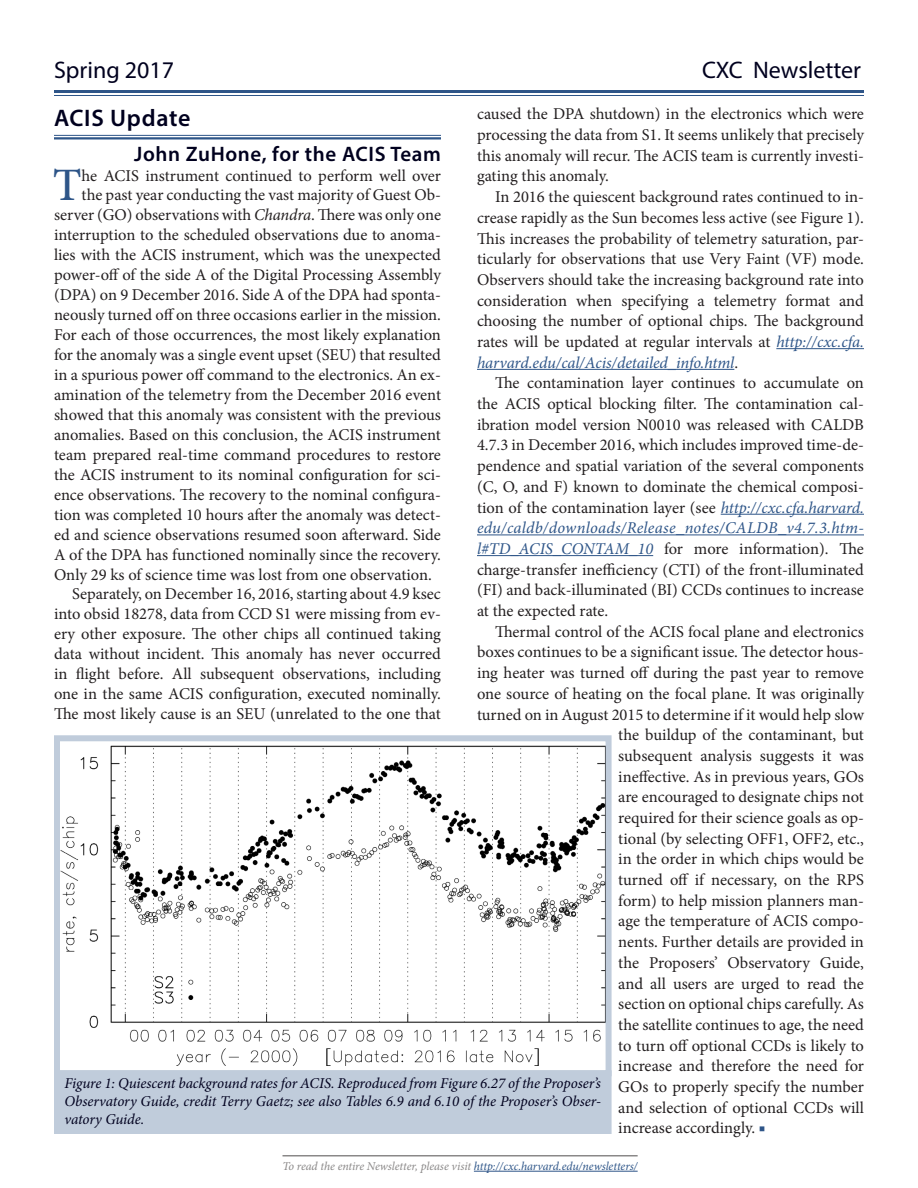
<style>
.page{position:relative;width:918px;height:1188px;background:#fff}
.page>*{position:absolute;margin:0;border:0;box-sizing:border-box;transform-origin:0 0}
.t1{font:500 46.5px "Minion Pro";color:#2e5588}
.t2{font:24px "Myriad Pro";color:#00001e}
.t3{font:600 24px "Myriad Pro";letter-spacing:.03em;color:#00001e}
.t4{font:600 21px "Myriad Pro";letter-spacing:.03em;color:#00001e}
.t5{font:16.5px/20.7px "Minion Pro";color:#231f20;text-align:justify}
.t6{font:italic 15px/18px "Minion Pro";letter-spacing:-.005em;color:#00001e;text-align:justify}
.t7{font:italic 12px "Minion Pro";letter-spacing:-.005em;color:#8a8888}
.s1{font-style:italic;color:#2e5588}
.s2{color:#2e5588}
.s3{font-style:italic}
</style>
<div class="page">
<svg style="left:54px;top:735px;width:558px;height:332px"></svg>
<hr style="left:54px;top:90px;width:810px;height:3px;background:#2e5588">
<hr style="left:54px;top:95px;width:810px;height:1px;background:#2e5588">
<hr style="left:283px;top:1155px;width:355px;height:1px;background:#8a8888">
<hr style="left:474px;top:1171px;width:164px;height:1px;background:#2e5588">
<hr style="left:54px;top:135px;width:387px;height:1px;background:#2e5588">
<hr style="left:54px;top:137px;width:387px;height:3px;background:#2e5588">
<div style="left:54px;top:1067px;width:558px;height:67px;background:#c0ccdb"></div>
<hr style="left:776px;top:348px;width:88px;height:1px;background:#2e5588">
<hr style="left:477px;top:369px;width:257px;height:1px;background:#2e5588">
<hr style="left:721px;top:514px;width:143px;height:1px;background:#2e5588">
<hr style="left:477px;top:535px;width:387px;height:1px;background:#2e5588">
<hr style="left:477px;top:555px;width:176px;height:1px;background:#2e5588">
<h2 class="t2" style="left:54px;top:55px;width:122px">Spring 2017</h2>
<h2 class="t2" style="left:702px;top:55px;width:161px">CXC Newsletter</h2>
<p class="t5" style="left:477px;top:104px;width:389px">caused the DPA shutdown) in the electronics which were processing the data from S1. It seems unlikely that precisely this anomaly will recur. The ACIS team is currently investi&shy;gating this anomaly.</p>
<p class="t5" style="left:477px;top:187px;width:389px;text-indent:18px">In 2016 the quiescent background rates continued to in&shy;crease rapidly as the Sun becomes less active (see Figure 1).<br>This increases the probability of telemetry saturation, par&shy;ticularly for observations that use Very Faint (VF) mode.<br>Observers should take the increasing background rate into consideration when specifying a telemetry format and choosing the number of optional chips. The background rates will be updated at regular intervals at <span class="s1">http://cxc.cfa. harvard.edu/cal/Acis/detailed_info.html</span>.</p>
<p class="t5" style="left:477px;top:373px;width:389px;text-indent:18px">The contamination layer continues to accumulate on the ACIS optical blocking filter. The contamination cal&shy;ibration model version N0010 was released with CALDB 4.7.3 in December 2016, which includes improved time-de&shy;pendence and spatial variation of the several components (C, O, and F) known to dominate the chemical composi&shy;tion of the contamination layer (see <span class="s1">http://cxc.cfa.harvard. edu/caldb/downloads/Release_notes/CALDB_v4.7.3.htm&shy;l#TD_ACIS_CONTAM_10</span> for more information). The charge-transfer inefficiency (CTI) of the front-illuminated (FI) and back-illuminated (BI) CCDs continues to increase at the expected rate.</p>
<p class="t5" style="left:495px;top:621px;width:371px">Thermal control of the ACIS focal plane and electronics</p>
<p class="t5" style="left:477px;top:642px;width:389px">boxes continues to be a significant issue. The detector hous-</p>
<p class="t5" style="left:477px;top:663px;width:388px">ing heater was turned off during the past year to remove</p>
<p class="t5" style="left:477px;top:683px;width:389px">one source of heating on the focal plane. It was originally</p>
<p class="t5" style="left:477px;top:704px;width:388px">turned on in August 2015 to determine if it would help slow</p>
<p class="t5" style="left:618px;top:725px;width:247px">the buildup of the contaminant, but</p>
<p class="t5" style="left:618px;top:745px;width:247px">subsequent analysis suggests it was</p>
<p class="t5" style="left:618px;top:766px;width:247px">ineffective. As in previous years, GOs</p>
<p class="t5" style="left:618px;top:787px;width:247px">are encouraged to designate chips not</p>
<p class="t5" style="left:618px;top:807px;width:247px">required for their science goals as op-</p>
<p class="t5" style="left:618px;top:828px;width:247px">tional (by selecting OFF1, OFF2, etc.,</p>
<p class="t5" style="left:618px;top:849px;width:247px">in the order in which chips would be</p>
<p class="t5" style="left:618px;top:870px;width:247px">turned off if necessary, on the RPS</p>
<p class="t5" style="left:618px;top:890px;width:247px">form) to help mission planners man-</p>
<p class="t5" style="left:618px;top:911px;width:247px">age the temperature of ACIS compo-</p>
<p class="t5" style="left:618px;top:932px;width:247px">nents. Further details are provided in</p>
<p class="t5" style="left:618px;top:952px;width:247px">the Proposers’ Observatory Guide,</p>
<p class="t5" style="left:618px;top:973px;width:247px">and all users are urged to read the</p>
<p class="t5" style="left:618px;top:994px;width:247px">section on optional chips carefully. As</p>
<p class="t5" style="left:618px;top:1014px;width:247px">the satellite continues to age, the need</p>
<p class="t5" style="left:618px;top:1035px;width:247px">to turn off optional CCDs is likely to</p>
<p class="t5" style="left:618px;top:1056px;width:247px">increase and therefore the need for</p>
<p class="t5" style="left:618px;top:1076px;width:247px">GOs to properly specify the number</p>
<p class="t5" style="left:618px;top:1097px;width:247px">and selection of optional CCDs will</p>
<p class="t5" style="left:618px;top:1118px;width:149px">increase accordingly. <span class="s2">■</span></p>
<h2 class="t3" style="left:54px;top:103px;width:138px">ACIS Update</h2>
<p class="t4" style="left:134px;top:140px;width:308px">John ZuHone, for the ACIS Team</p>
<h1 class="t1" style="left:53px;top:154px;width:30px">T</h1>
<p class="t5" style="left:82px;top:165px;width:361px">he ACIS instrument continued to perform well over</p>
<p class="t5" style="left:82px;top:185px;width:361px">the past year conducting the vast majority of Guest Ob-</p>
<p class="t5" style="left:54px;top:205px;width:389px">server (GO) observations with <span class="s3">Chandra</span>. There was only one</p>
<p class="t5" style="left:54px;top:225px;width:389px">interruption to the scheduled observations due to anoma-</p>
<p class="t5" style="left:54px;top:244px;width:389px">lies with the ACIS instrument, which was the unexpected</p>
<p class="t5" style="left:54px;top:264px;width:388px">power-off of the side A of the Digital Processing Assembly</p>
<p class="t5" style="left:54px;top:284px;width:389px">(DPA) on 9 December 2016. Side A of the DPA had sponta-</p>
<p class="t5" style="left:54px;top:304px;width:389px">neously turned off on three occasions earlier in the mission.</p>
<p class="t5" style="left:54px;top:324px;width:388px">For each of those occurrences, the most likely explanation</p>
<p class="t5" style="left:54px;top:344px;width:389px">for the anomaly was a single event upset (SEU) that resulted</p>
<p class="t5" style="left:54px;top:364px;width:389px">in a spurious power off command to the electronics. An ex-</p>
<p class="t5" style="left:54px;top:384px;width:389px">amination of the telemetry from the December 2016 event</p>
<p class="t5" style="left:54px;top:404px;width:389px">showed that this anomaly was consistent with the previous</p>
<p class="t5" style="left:54px;top:424px;width:388px">anomalies. Based on this conclusion, the ACIS instrument</p>
<p class="t5" style="left:54px;top:444px;width:388px">team prepared real-time command procedures to restore</p>
<p class="t5" style="left:54px;top:464px;width:389px">the ACIS instrument to its nominal configuration for sci-</p>
<p class="t5" style="left:54px;top:484px;width:389px">ence observations. The recovery to the nominal configura-</p>
<p class="t5" style="left:54px;top:504px;width:389px">tion was completed 10 hours after the anomaly was detect-</p>
<p class="t5" style="left:54px;top:524px;width:388px">ed and science observations resumed soon afterward. Side</p>
<p class="t5" style="left:54px;top:544px;width:389px">A of the DPA has functioned nominally since the recovery.</p>
<p class="t5" style="left:54px;top:564px;width:379px">Only 29 ks of science time was lost from one observation.</p>
<p class="t5" style="left:72px;top:584px;width:370px">Separately, on December 16, 2016, starting about 4.9 ksec</p>
<p class="t5" style="left:54px;top:604px;width:389px">into obsid 18278, data from CCD S1 were missing from ev-</p>
<p class="t5" style="left:54px;top:624px;width:389px">ery other exposure. The other chips all continued taking</p>
<p class="t5" style="left:54px;top:644px;width:389px">data without incident. This anomaly has never occurred</p>
<p class="t5" style="left:54px;top:664px;width:388px">in flight before. All subsequent observations, including</p>
<p class="t5" style="left:54px;top:684px;width:388px">one in the same ACIS configuration, executed nominally.</p>
<p class="t5" style="left:54px;top:704px;width:388px">The most likely cause is an SEU (unrelated to the one that</p>
<p class="t6" style="left:64px;top:1074px;width:538px">Figure 1: Quiescent background rates for ACIS. Reproduced from Figure 6.27 of the Proposer’s Observatory Guide, credit Terry Gaetz; see also Tables 6.9 and 6.10 of the Proposer’s Obser&shy;vatory Guide.</p>
<p class="t7" style="left:283px;top:1158px;width:357px">To read the entire Newsletter, please visit <span class="s2">http://cxc.harvard.edu/newsletters/</span></p>
</div>
